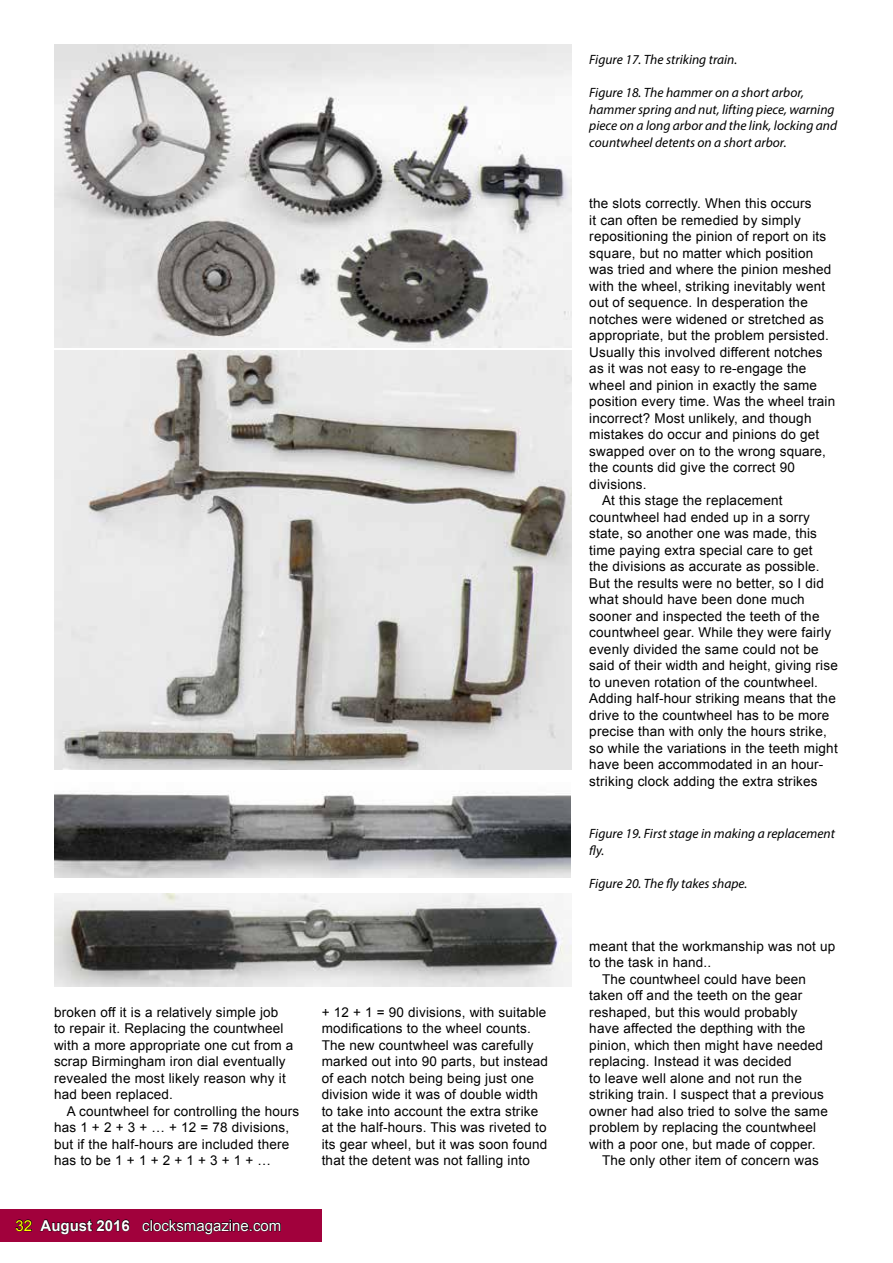
<style>
.page{position:relative;width:893px;height:1263px;background:#fff}
.page>*{position:absolute;margin:0;border:0;box-sizing:border-box;transform-origin:0 0}
.t1{font:15px "Arial";color:#fff}
.t2{font:13.5px/16.5px "Arial";letter-spacing:.015em;color:#000}
.t3{font:italic 13.5px/16.5px "Myriad Pro";color:#000}
.s1{color:#ff0}
.s2{font-weight:700}
</style>
<div class="page">
<div style="left:0;top:1209px;width:322px;height:32px;background:#a1013c"></div>
<svg style="left:15px;top:1219px;width:17px;height:13px"></svg>
<svg style="left:40px;top:1219px;width:90px;height:16px"></svg>
<svg style="left:142px;top:1219px;width:139px;height:16px"></svg>
<img style="left:54px;top:44px;width:517px;height:303px">
<img style="left:54px;top:351px;width:517px;height:419px">
<img style="left:54px;top:792px;width:517px;height:86px">
<img style="left:54px;top:893px;width:517px;height:93px">
<p class="t2" style="left:54px;top:1004px;width:241px">broken off it is a relatively simple job<br>to repair it. Replacing the countwheel with a more appropriate one cut from a scrap Birmingham iron dial eventually revealed the most likely reason why it had been replaced.</p>
<p class="t2" style="left:54px;top:1103px;width:247px;text-indent:13px">A countwheel for controlling the hours has 1 + 2 + 3 + … + 12 = 78 divisions, but if the half-hours are included there has to be 1 + 1 + 2 + 1 + 3 + 1 + …</p>
<p class="t1" style="left:15px;top:1216px;width:267px"><span class="s1">32</span> <span class="s2">August 2016</span> clocksmagazine.com</p>
<p class="t2" style="left:322px;top:1004px;width:228px">+ 12 + 1 = 90 divisions, with suitable modifications to the wheel counts.<br>The new countwheel was carefully marked out into 90 parts, but instead of each notch being being just one division wide it was of double width to take into account the extra strike at the half-hours. This was riveted to its gear wheel, but it was soon found that the detent was not falling into</p>
<p class="t3" style="left:589px;top:51px;width:150px">Figure 17. The striking train.</p>
<p class="t3" style="left:589px;top:84px;width:249px">Figure 18. The hammer on a short arbor, hammer spring and nut, lifting piece, warning piece on a long arbor and the link, locking and countwheel detents on a short arbor.</p>
<p class="t2" style="left:589px;top:195px;width:224px">the slots correctly. When this occurs</p>
<p class="t2" style="left:589px;top:212px;width:213px">it can often be remedied by simply</p>
<p class="t2" style="left:589px;top:228px;width:238px">repositioning the pinion of report on its</p>
<p class="t2" style="left:589px;top:245px;width:225px">square, but no matter which position</p>
<p class="t2" style="left:589px;top:261px;width:244px">was tried and where the pinion meshed</p>
<p class="t2" style="left:589px;top:278px;width:237px">with the wheel, striking inevitably went</p>
<p class="t2" style="left:589px;top:294px;width:220px">out of sequence. In desperation the</p>
<p class="t2" style="left:589px;top:311px;width:236px">notches were widened or stretched as</p>
<p class="t2" style="left:589px;top:327px;width:241px">appropriate, but the problem persisted.</p>
<p class="t2" style="left:589px;top:344px;width:235px">Usually this involved different notches</p>
<p class="t2" style="left:589px;top:360px;width:218px">as it was not easy to re-engage the</p>
<p class="t2" style="left:589px;top:377px;width:229px">wheel and pinion in exactly the same</p>
<p class="t2" style="left:589px;top:393px;width:247px">position every time. Was the wheel train</p>
<p class="t2" style="left:589px;top:410px;width:224px">incorrect? Most unlikely, and though</p>
<p class="t2" style="left:589px;top:426px;width:231px">mistakes do occur and pinions do get</p>
<p class="t2" style="left:589px;top:443px;width:238px">swapped over on to the wrong square,</p>
<p class="t2" style="left:589px;top:459px;width:207px">the counts did give the correct 90</p>
<p class="t2" style="left:589px;top:476px;width:59px">divisions.</p>
<p class="t2" style="left:602px;top:492px;width:182px">At this stage the replacement</p>
<p class="t2" style="left:589px;top:509px;width:222px">countwheel had ended up in a sorry</p>
<p class="t2" style="left:589px;top:525px;width:229px">state, so another one was made, this</p>
<p class="t2" style="left:589px;top:542px;width:225px">time paying extra special care to get</p>
<p class="t2" style="left:589px;top:558px;width:232px">the divisions as accurate as possible.</p>
<p class="t2" style="left:589px;top:575px;width:236px">But the results were no better, so I did</p>
<p class="t2" style="left:589px;top:591px;width:217px">what should have been done much</p>
<p class="t2" style="left:589px;top:608px;width:232px">sooner and inspected the teeth of the</p>
<p class="t2" style="left:589px;top:624px;width:243px">countwheel gear. While they were fairly</p>
<p class="t2" style="left:589px;top:641px;width:231px">evenly divided the same could not be</p>
<p class="t2" style="left:589px;top:657px;width:250px">said of their width and height, giving rise</p>
<p class="t2" style="left:589px;top:674px;width:230px">to uneven rotation of the countwheel.</p>
<p class="t2" style="left:589px;top:690px;width:248px">Adding half-hour striking means that the</p>
<p class="t2" style="left:589px;top:707px;width:242px">drive to the countwheel has to be more</p>
<p class="t2" style="left:589px;top:723px;width:239px">precise than with only the hours strike,</p>
<p class="t2" style="left:589px;top:740px;width:250px">so while the variations in the teeth might</p>
<p class="t2" style="left:589px;top:756px;width:236px">have been accommodated in an hour-</p>
<p class="t2" style="left:589px;top:773px;width:230px">striking clock adding the extra strikes</p>
<p class="t3" style="left:589px;top:825px;width:247px">Figure 19. First stage in making a replacement fly.</p>
<p class="t3" style="left:589px;top:875px;width:159px">Figure 20. The fly takes shape.</p>
<p class="t2" style="left:589px;top:938px;width:247px">meant that the workmanship was not up</p>
<p class="t2" style="left:589px;top:954px;width:123px">to the task in hand..</p>
<p class="t2" style="left:602px;top:971px;width:205px">The countwheel could have been</p>
<p class="t2" style="left:589px;top:987px;width:215px">taken off and the teeth on the gear</p>
<p class="t2" style="left:589px;top:1004px;width:210px">reshaped, but this would probably</p>
<p class="t2" style="left:589px;top:1020px;width:218px">have affected the depthing with the</p>
<p class="t2" style="left:589px;top:1037px;width:235px">pinion, which then might have needed</p>
<p class="t2" style="left:589px;top:1053px;width:204px">replacing. Instead it was decided</p>
<p class="t2" style="left:589px;top:1070px;width:214px">to leave well alone and not run the</p>
<p class="t2" style="left:589px;top:1086px;width:236px">striking train. I suspect that a previous</p>
<p class="t2" style="left:589px;top:1103px;width:240px">owner had also tried to solve the same</p>
<p class="t2" style="left:589px;top:1119px;width:228px">problem by replacing the countwheel</p>
<p class="t2" style="left:589px;top:1136px;width:228px">with a poor one, but made of copper.</p>
<p class="t2" style="left:602px;top:1152px;width:218px">The only other item of concern was</p>
</div>
